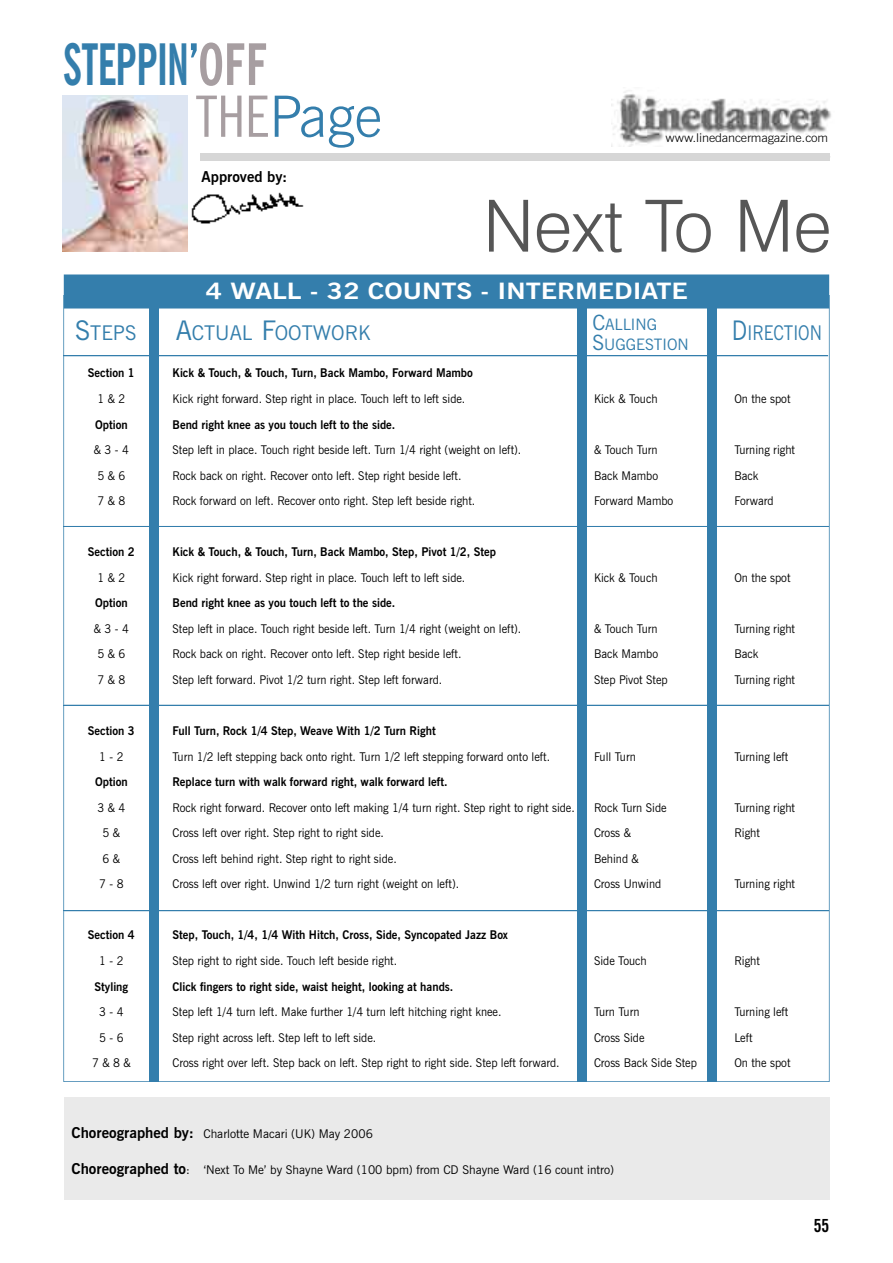
<style>
.page{position:relative;width:893px;height:1263px;background:#fff}
.page>*{position:absolute;margin:0;border:0;box-sizing:border-box;transform-origin:0 0}
.t1{font:300 72px "Swiss 721 BT";color:#565656}
.t2{font:700 condensed 57px/51.8px "News Gothic BT";letter-spacing:-.02em;color:#347eac;scale:.76 1}
.t3{font:700 22.5px "News Gothic BT";color:#fff;scale:1.2 1}
.t4{font:20.25px "News Gothic BT";color:#347eac}
.t5{font:20.25px "News Gothic BT";color:#347eac;scale:.85 1}
.t6{font:700 condensed 18px "News Gothic BT";color:#000}
.t7{font:15.75px/19.5px "News Gothic BT";color:#347eac}
.t8{font:700 15px "News Gothic BT";color:#000}
.t9{font:12px "News Gothic BT";color:#000;scale:.95 1}
.t10{font:700 12px "News Gothic BT";color:#000;scale:.95 1}
.t11{font:12px "News Gothic BT";color:#000}
.t12{font:300 12px "News Gothic BT";letter-spacing:-.01em;color:#000;scale:1.08 1}
.s1{color:#a79ea1}
.s2{font-weight:400;color:#a79ea1}
.s3{font-weight:300;font-stretch:normal}
.s4{font-size:21px}
.s5{font-size:27px}
.s6{font-weight:700;font-size:15px}
</style>
<div class="page">
<hr style="left:63px;top:295px;width:1px;height:786px;background:#347eac">
<hr style="left:64px;top:1081px;width:765px;height:1px;background:#347eac">
<hr style="left:829px;top:295px;width:1px;height:786px;background:#347eac">
<div style="left:150px;top:288px;width:9px;height:794px;background:#347eac"></div>
<div style="left:577px;top:297px;width:9px;height:785px;background:#347eac"></div>
<div style="left:708px;top:291px;width:9px;height:791px;background:#347eac"></div>
<div style="left:65px;top:275px;width:763px;height:33px;background:#347eac"></div>
<hr style="left:64px;top:275px;width:1px;height:33px;background:#347eac">
<hr style="left:828px;top:275px;width:1px;height:33px;background:#347eac">
<hr style="left:65px;top:274px;width:763px;height:2px;background:#347eac">
<div style="left:64px;top:1097px;width:765px;height:102px;background:#eaeaea"></div>
<div style="left:201px;top:153px;width:629px;height:8px;background:#d6d6d6"></div>
<img style="left:191px;top:192px;width:113px;height:32px">
<img style="left:611px;top:90px;width:220px;height:57px">
<img style="left:63px;top:95px;width:124px;height:157px">
<hr style="left:64px;top:526px;width:765px;height:1px;background:#347eac">
<hr style="left:64px;top:705px;width:765px;height:1px;background:#347eac">
<hr style="left:64px;top:910px;width:765px;height:1px;background:#347eac">
<hr style="left:63px;top:355px;width:765px;height:1px;background:#347eac">
<h2 class="t2" style="left:196px;top:38px;width:247px;text-indent:-133px">STEPPIN’<span class="s1">OFF<br></span><span class="s2">THE</span><span class="s3">Page</span></h2>
<p class="t8" style="left:202px;top:168px;width:87px">Approved by:</p>
<p class="t12" style="left:666px;top:131px;width:152px">www.linedancermagazine.com</p>
<h1 class="t1" style="left:483px;top:182px;width:350px">Next To Me</h1>
<h3 class="t3" style="left:206px;top:277px;width:403px">4 WALL - 32 COUNTS - INTERMEDIATE</h3>
<h3 class="t7" style="left:592px;top:315px;width:98px"><span class="s4">C</span>ALLING<br><span class="s4">S</span>UGGESTION</h3>
<h3 class="t4" style="left:75px;top:321px;width:63px"><span class="s5">S</span>TEPS</h3>
<h3 class="t4" style="left:176px;top:321px;width:196px"><span class="s5">A</span>CTUAL <span class="s5">F</span>OOTWORK</h3>
<h3 class="t5" style="left:732px;top:320px;width:107px"><span class="s5">D</span>IRECTION</h3>
<p class="t10" style="left:88px;top:366px;width:51px">Section 1</p>
<p class="t10" style="left:173px;top:366px;width:318px">Kick &amp; Touch, &amp; Touch, Turn, Back Mambo, Forward Mambo</p>
<p class="t9" style="left:97px;top:391px;width:31px">1 &amp; 2</p>
<p class="t9" style="left:173px;top:391px;width:310px">Kick right forward. Step right in place. Touch left to left side.</p>
<p class="t9" style="left:594px;top:391px;width:68px">Kick &amp; Touch</p>
<p class="t9" style="left:734px;top:391px;width:61px">On the spot</p>
<p class="t10" style="left:95px;top:417px;width:36px">Option</p>
<p class="t10" style="left:173px;top:417px;width:236px">Bend right knee as you touch left to the side.</p>
<p class="t9" style="left:94px;top:443px;width:38px">&amp; 3 - 4</p>
<p class="t9" style="left:173px;top:443px;width:369px">Step left in place. Touch right beside left. Turn 1/4 right (weight on left).</p>
<p class="t9" style="left:594px;top:443px;width:69px">&amp; Touch Turn</p>
<p class="t9" style="left:734px;top:443px;width:65px">Turning right</p>
<p class="t9" style="left:97px;top:468px;width:31px">5 &amp; 6</p>
<p class="t9" style="left:173px;top:468px;width:306px">Rock back on right. Recover onto left. Step right beside left.</p>
<p class="t9" style="left:594px;top:468px;width:69px">Back Mambo</p>
<p class="t9" style="left:734px;top:468px;width:27px">Back</p>
<p class="t9" style="left:97px;top:494px;width:31px">7 &amp; 8</p>
<p class="t9" style="left:173px;top:494px;width:320px">Rock forward on left. Recover onto right. Step left beside right.</p>
<p class="t9" style="left:594px;top:494px;width:85px">Forward Mambo</p>
<p class="t9" style="left:734px;top:494px;width:43px">Forward</p>
<p class="t10" style="left:88px;top:545px;width:51px">Section 2</p>
<p class="t10" style="left:173px;top:545px;width:342px">Kick &amp; Touch, &amp; Touch, Turn, Back Mambo, Step, Pivot 1/2, Step</p>
<p class="t9" style="left:97px;top:570px;width:31px">1 &amp; 2</p>
<p class="t9" style="left:173px;top:570px;width:310px">Kick right forward. Step right in place. Touch left to left side.</p>
<p class="t9" style="left:594px;top:570px;width:68px">Kick &amp; Touch</p>
<p class="t9" style="left:734px;top:570px;width:61px">On the spot</p>
<p class="t10" style="left:95px;top:596px;width:36px">Option</p>
<p class="t10" style="left:173px;top:596px;width:236px">Bend right knee as you touch left to the side.</p>
<p class="t9" style="left:94px;top:621px;width:38px">&amp; 3 - 4</p>
<p class="t9" style="left:173px;top:621px;width:369px">Step left in place. Touch right beside left. Turn 1/4 right (weight on left).</p>
<p class="t9" style="left:594px;top:621px;width:69px">&amp; Touch Turn</p>
<p class="t9" style="left:734px;top:621px;width:65px">Turning right</p>
<p class="t9" style="left:97px;top:647px;width:31px">5 &amp; 6</p>
<p class="t9" style="left:173px;top:647px;width:306px">Rock back on right. Recover onto left. Step right beside left.</p>
<p class="t9" style="left:594px;top:647px;width:69px">Back Mambo</p>
<p class="t9" style="left:734px;top:647px;width:27px">Back</p>
<p class="t9" style="left:97px;top:672px;width:31px">7 &amp; 8</p>
<p class="t9" style="left:173px;top:672px;width:285px">Step left forward. Pivot 1/2 turn right. Step left forward.</p>
<p class="t9" style="left:594px;top:672px;width:79px">Step Pivot Step</p>
<p class="t9" style="left:734px;top:672px;width:65px">Turning right</p>
<p class="t10" style="left:88px;top:723px;width:51px">Section 3</p>
<p class="t10" style="left:173px;top:723px;width:279px">Full Turn, Rock 1/4 Step, Weave With 1/2 Turn Right</p>
<p class="t9" style="left:99px;top:749px;width:27px">1 - 2</p>
<p class="t9" style="left:173px;top:749px;width:399px">Turn 1/2 left stepping back onto right. Turn 1/2 left stepping forward onto left.</p>
<p class="t9" style="left:594px;top:749px;width:46px">Full Turn</p>
<p class="t9" style="left:734px;top:749px;width:58px">Turning left</p>
<p class="t10" style="left:95px;top:775px;width:36px">Option</p>
<p class="t10" style="left:173px;top:775px;width:291px">Replace turn with walk forward right, walk forward left.</p>
<p class="t9" style="left:97px;top:800px;width:31px">3 &amp; 4</p>
<p class="t9" style="left:173px;top:800px;width:425px">Rock right forward. Recover onto left making 1/4 turn right. Step right to right side.</p>
<p class="t9" style="left:594px;top:800px;width:78px">Rock Turn Side</p>
<p class="t9" style="left:734px;top:800px;width:65px">Turning right</p>
<p class="t9" style="left:103px;top:826px;width:20px">5 &amp;</p>
<p class="t9" style="left:173px;top:826px;width:224px">Cross left over right. Step right to right side.</p>
<p class="t9" style="left:594px;top:826px;width:40px">Cross &amp;</p>
<p class="t9" style="left:734px;top:826px;width:28px">Right</p>
<p class="t9" style="left:103px;top:851px;width:20px">6 &amp;</p>
<p class="t9" style="left:173px;top:851px;width:238px">Cross left behind right. Step right to right side.</p>
<p class="t9" style="left:594px;top:851px;width:49px">Behind &amp;</p>
<p class="t9" style="left:99px;top:877px;width:27px">7 - 8</p>
<p class="t9" style="left:173px;top:877px;width:303px">Cross left over right. Unwind 1/2 turn right (weight on left).</p>
<p class="t9" style="left:594px;top:877px;width:72px">Cross Unwind</p>
<p class="t9" style="left:734px;top:877px;width:65px">Turning right</p>
<p class="t10" style="left:88px;top:928px;width:51px">Section 4</p>
<p class="t10" style="left:173px;top:928px;width:355px">Step, Touch, 1/4, 1/4 With Hitch, Cross, Side, Syncopated Jazz Box</p>
<p class="t9" style="left:99px;top:953px;width:27px">1 - 2</p>
<p class="t9" style="left:173px;top:953px;width:238px">Step right to right side. Touch left beside right.</p>
<p class="t9" style="left:594px;top:953px;width:57px">Side Touch</p>
<p class="t9" style="left:734px;top:953px;width:28px">Right</p>
<p class="t10" style="left:95px;top:979px;width:37px">Styling</p>
<p class="t10" style="left:173px;top:979px;width:297px">Click fingers to right side, waist height, looking at hands.</p>
<p class="t9" style="left:99px;top:1004px;width:27px">3 - 4</p>
<p class="t9" style="left:173px;top:1004px;width:348px">Step left 1/4 turn left. Make further 1/4 turn left hitching right knee.</p>
<p class="t9" style="left:594px;top:1004px;width:49px">Turn Turn</p>
<p class="t9" style="left:734px;top:1004px;width:58px">Turning left</p>
<p class="t9" style="left:99px;top:1030px;width:27px">5 - 6</p>
<p class="t9" style="left:173px;top:1030px;width:216px">Step right across left. Step left to left side.</p>
<p class="t9" style="left:594px;top:1030px;width:55px">Cross Side</p>
<p class="t9" style="left:734px;top:1030px;width:21px">Left</p>
<p class="t9" style="left:92px;top:1055px;width:42px">7 &amp; 8 &amp;</p>
<p class="t9" style="left:173px;top:1055px;width:409px">Cross right over left. Step back on left. Step right to right side. Step left forward.</p>
<p class="t9" style="left:594px;top:1055px;width:110px">Cross Back Side Step</p>
<p class="t9" style="left:734px;top:1055px;width:61px">On the spot</p>
<p class="t11" style="left:71px;top:1126px;width:303px"><span class="s6">Choreographed by:</span> Charlotte Macari (UK) May 2006</p>
<p class="t11" style="left:71px;top:1162px;width:544px"><span class="s6">Choreographed to</span>: ‘Next To Me’ by Shayne Ward (100 bpm) from CD Shayne Ward (16 count intro)</p>
<h3 class="t6" style="left:814px;top:1215px;width:17px">55</h3>
</div>
